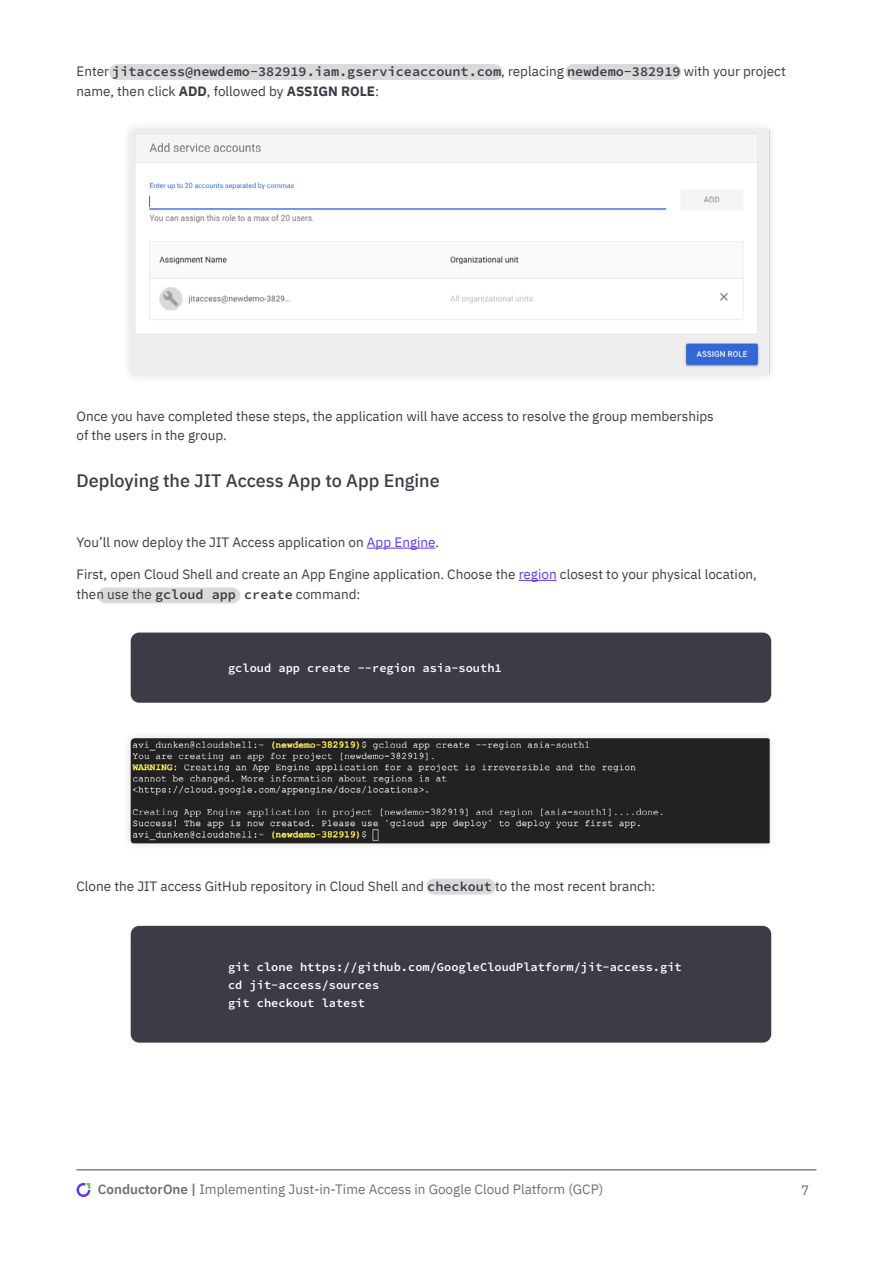
<style>
.page{position:relative;width:893px;height:1263px;background:#fff}
.page>*{position:absolute;margin:0;border:0;box-sizing:border-box;transform-origin:0 0}
.t1{font:500 18px "IBM Plex Sans";color:#3e3a46}
.t2{font:13.5px/19.5px "IBM Plex Sans";color:#3e3a46}
.t3{font:600 13.5px "Source Code Pro";color:#3e3a46}
.t4{font:13.5px "IBM Plex Sans";color:#706f71}
.t5{font:600 12px/18px "Source Code Pro";color:#fff}
.s1{font-family:"IBM Plex Sans";font-weight:400}
.s2{font-weight:700}
.s3{color:#5c38f5}
.s4{font-family:"Source Code Pro";font-weight:600}
.s5{font-weight:600}
</style>
<div class="page">
<svg style="left:77px;top:1183px;width:13px;height:14px"></svg>
<hr style="left:77px;top:1169px;width:739px;height:1px;background:#3e3a46">
<div style="left:426px;top:879px;width:70px;height:15px;background:#d9dada;border-radius:8px"></div>
<div style="left:98px;top:587px;width:142px;height:16px;background:#d9dada;border-radius:8px"></div>
<div style="left:565px;top:64px;width:116px;height:16px;background:#d9dada;border-radius:8px"></div>
<div style="left:109px;top:64px;width:394px;height:16px;background:#d9dada;border-radius:8px"></div>
<div style="left:122px;top:120px;width:656px;height:263px;background:#f8f8f8"></div>
<img style="left:134px;top:130px;width:636px;height:245px">
<hr style="left:367px;top:548px;width:68px;height:1px;background:#5c38f5">
<hr style="left:519px;top:580px;width:38px;height:1px;background:#5c38f5">
<div style="left:122px;top:729px;width:656px;height:122px;background:#fafafa"></div>
<img style="left:131px;top:738px;width:639px;height:106px">
<div style="left:131px;top:632px;width:640px;height:71px;background:#3e3a46;border-radius:9px"></div>
<div style="left:131px;top:926px;width:640px;height:117px;background:#3e3a46;border-radius:9px"></div>
<p class="t3" style="left:77px;top:62px;width:711px"><span class="s1">Enter</span> jitaccess@newdemo-382919.iam.gserviceaccount.com<span class="s1">, replacing</span> newdemo-382919 <span class="s1">with your project</span></p>
<p class="t2" style="left:77px;top:80px;width:304px">name, then click <span class="s2">ADD</span>, followed by <span class="s2">ASSIGN ROLE</span>:</p>
<p class="t2" style="left:77px;top:405px;width:639px">Once you have completed these steps, the application will have access to resolve the group memberships of the users in the group.</p>
<h1 class="t1" style="left:77px;top:466px;width:365px">Deploying the JIT Access App to App Engine</h1>
<p class="t2" style="left:77px;top:531px;width:364px">You’ll now deploy the JIT Access application on <span class="s3">App Engine</span>.</p>
<p class="t2" style="left:77px;top:563px;width:682px">First, open Cloud Shell and create an App Engine application. Choose the <span class="s3">region</span> closest to your physical location, then use the <span class="s4">gcloud app create</span> command:</p>
<p class="t5" style="left:228px;top:659px;width:275px">gcloud app create --region asia-south1</p>
<p class="t2" style="left:77px;top:875px;width:580px">Clone the JIT access GitHub repository in Cloud Shell and <span class="s4">checkout</span> to the most recent branch:</p>
<p class="t5" style="left:228px;top:958px;width:455px">git clone https://github.com/GoogleCloudPlatform/jit-access.git cd jit-access/sources<br>git checkout latest</p>
<p class="t4" style="left:98px;top:1179px;width:507px"><span class="s5">ConductorOne |</span> Implementing Just-in-Time Access in Google Cloud Platform (GCP)</p>
<p class="t4" style="left:801px;top:1179px;width:10px">7</p>
</div>
